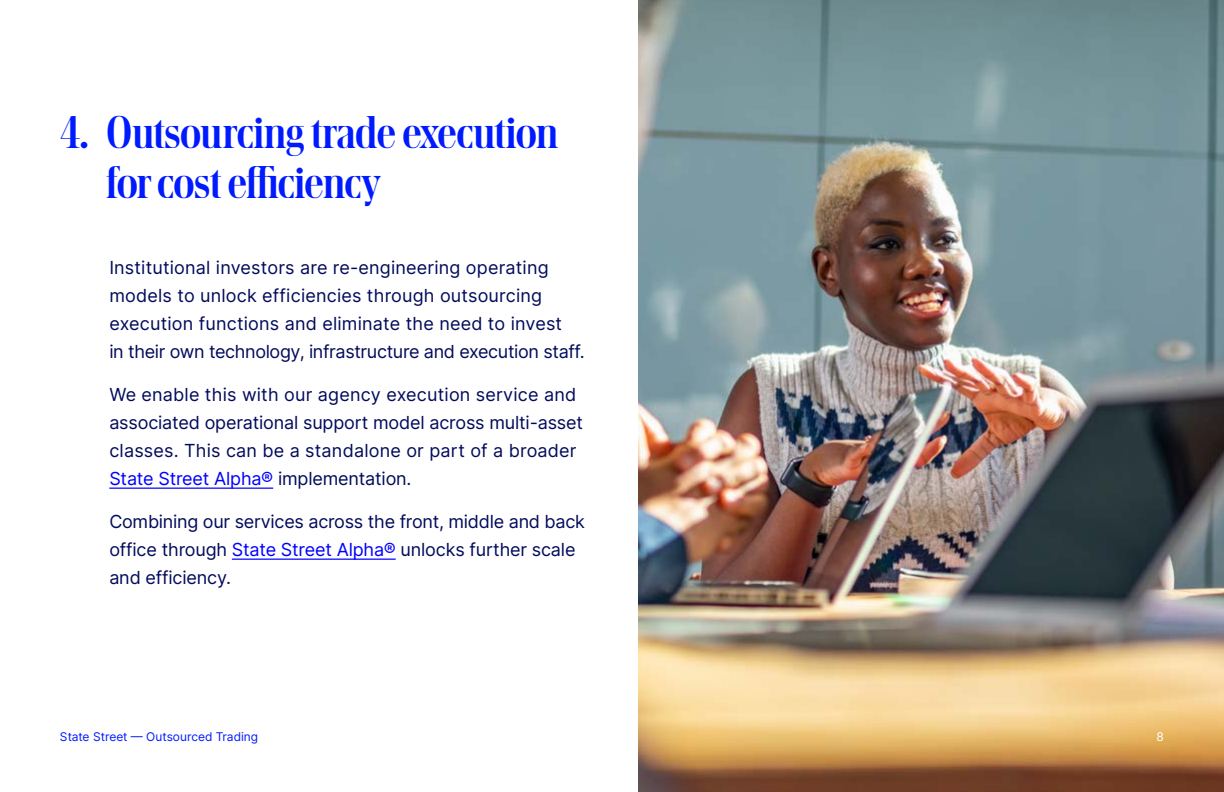
<style>
.page{position:relative;width:1224px;height:792px;background:#fff}
.page>*{position:absolute;margin:0;border:0;box-sizing:border-box;transform-origin:0 0}
.t1{font:45px/50px "Lab Antiqua VF Variable";letter-spacing:-.01em;color:#001aff}
.t2{font:18px/28px "Inter";letter-spacing:-.01em;color:#020b5b}
.t3{font:18px/28px "Inter";letter-spacing:.01em;color:#020b5b}
.t4{font:12px "Inter";letter-spacing:-.005em;color:#001aff}
.t5{font:12px "Inter";color:#fff}
.s1{color:#00f}
</style>
<div class="page">
<img style="left:638px;top:0;width:586px;height:792px">
<hr style="left:109px;top:488px;width:164px;height:1px;background:#00f">
<hr style="left:232px;top:559px;width:164px;height:1px;background:#00f">
<h1 class="t1" style="left:107px;top:108px;width:453px;text-indent:-47px">4. Outsourcing trade execution for cost efficiency</h1>
<p class="t3" style="left:109px;top:253px;width:477px">Institutional investors are re-engineering operating models to unlock efficiencies through outsourcing execution functions and eliminate the need to invest<br>in their own technology, infrastructure and execution staff.</p>
<p class="t2" style="left:109px;top:380px;width:475px">We enable this with our agency execution service and associated operational support model across multi-asset classes. This can be a standalone or part of a broader <span class="s1">State Street Alpha®</span> implementation.</p>
<p class="t2" style="left:109px;top:507px;width:477px">Combining our services across the front, middle and back office through <span class="s1">State Street Alpha®</span> unlocks further scale and efficiency.</p>
<p class="t4" style="left:60px;top:728px;width:200px">State Street — Outsourced Trading</p>
<p class="t5" style="left:1157px;top:728px;width:9px">8</p>
</div>
